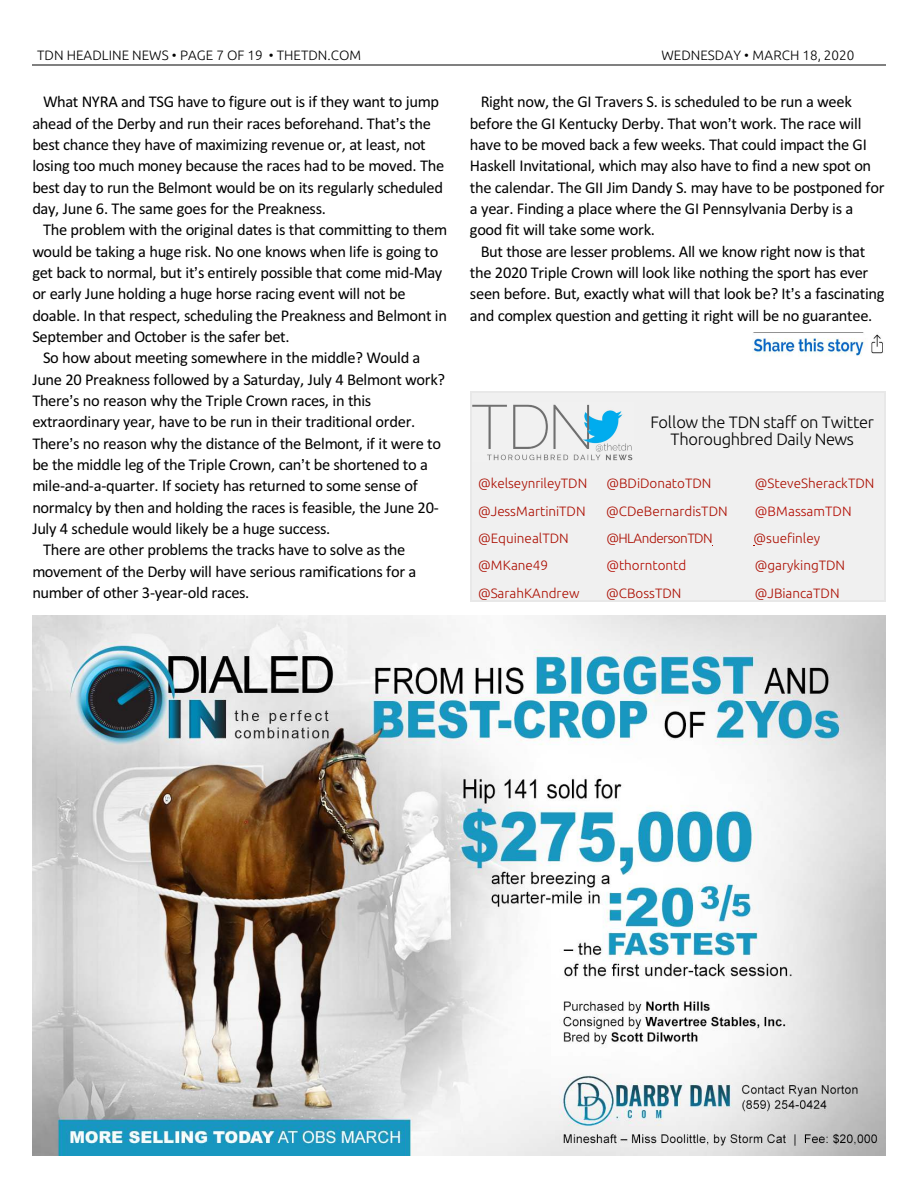
<style>
.page{position:relative;width:918px;height:1188px;background:#fff}
.page>*{position:absolute;margin:0;border:0;box-sizing:border-box;transform-origin:0 0}
.t1{font:16.5px/21.3px "Calibri";letter-spacing:-.02em;color:#000}
.t2{font:300 16.5px/17.7px "Ubuntu";letter-spacing:-.02em;color:#000;text-align:center}
.t3{font:300 13.5px "Ubuntu";color:#ab0d00}
.t4{font:300 13.5px "Ubuntu";color:#000}
.t5{font:300 13.5px "Ubuntu";color:#b30a00}
.t6{font:300 13.5px "Ubuntu";letter-spacing:-.04em;color:#ab0d00}
</style>
<div class="page">
<hr style="left:32px;top:64px;width:853px;height:1px;background:#808080">
<img style="left:32px;top:615px;width:854px;height:541px">
<img style="left:752px;top:332px;width:131px;height:24px">
<div style="left:470px;top:391px;width:416px;height:211px;background:#f0f0f0"></div>
<img style="left:472px;top:404px;width:161px;height:57px">
<hr style="left:470px;top:391px;width:1px;height:210px;background:#e8e8e8">
<hr style="left:884px;top:391px;width:2px;height:210px;background:#e8e8e8">
<hr style="left:470px;top:391px;width:415px;height:1px;background:#e8e8e8">
<hr style="left:470px;top:600px;width:415px;height:2px;background:#e8e8e8">
<p class="t4" style="left:37px;top:49px;width:325px">TDN HEADLINE NEWS • PAGE 7 OF 19 • THETDN.COM</p>
<p class="t4" style="left:662px;top:49px;width:194px">WEDNESDAY • MARCH 18, 2020</p>
<p class="t1" style="left:32px;top:93px;width:413px;text-indent:11px">What NYRA and TSG have to figure out is if they want to jump ahead of the Derby and run their races beforehand. That s the best chance they have of maximizing revenue or, at least, not losing too much money because the races had to be moved. The best day to run the Belmont would be on its regularly scheduled day, June 6. The same goes for the Preakness.</p>
<p class="t1" style="left:43px;top:221px;width:406px">The problem with the original dates is that committing to them</p>
<p class="t1" style="left:32px;top:242px;width:408px">would be taking a huge risk. No one knows when life is going to</p>
<p class="t1" style="left:32px;top:263px;width:412px">get back to normal, but it s entirely possible that come mid-May</p>
<p class="t1" style="left:32px;top:285px;width:375px">or early June holding a huge horse racing event will not be</p>
<p class="t1" style="left:32px;top:306px;width:416px">doable. In that respect, scheduling the Preakness and Belmont in</p>
<p class="t1" style="left:32px;top:327px;width:259px">September and October is the safer bet.</p>
<p class="t1" style="left:43px;top:349px;width:379px">So how about meeting somewhere in the middle? Would a</p>
<p class="t1" style="left:32px;top:370px;width:414px">June 20 Preakness followed by a Saturday, July 4 Belmont work?</p>
<p class="t1" style="left:32px;top:391px;width:340px">There s no reason why the Triple Crown races, in this</p>
<p class="t1" style="left:32px;top:413px;width:385px">extraordinary year, have to be run in their traditional order.</p>
<p class="t1" style="left:32px;top:434px;width:410px">There s no reason why the distance of the Belmont, if it were to</p>
<p class="t1" style="left:32px;top:455px;width:397px">be the middle leg of the Triple Crown, can t be shortened to a</p>
<p class="t1" style="left:32px;top:477px;width:387px">mile-and-a-quarter. If society has returned to some sense of</p>
<p class="t1" style="left:32px;top:498px;width:408px">normalcy by then and holding the races is feasible, the June 20-</p>
<p class="t1" style="left:32px;top:519px;width:299px">July 4 schedule would likely be a huge success.</p>
<p class="t1" style="left:43px;top:541px;width:364px">There are other problems the tracks have to solve as the</p>
<p class="t1" style="left:32px;top:562px;width:386px">movement of the Derby will have serious ramifications for a</p>
<p class="t1" style="left:32px;top:583px;width:219px">number of other 3-year-old races.</p>
<p class="t1" style="left:470px;top:93px;width:416px;text-indent:11px">Right now, the GI Travers S. is scheduled to be run a week before the GI Kentucky Derby. That won t work. The race will have to be moved back a few weeks. That could impact the GI Haskell Invitational, which may also have to find a new spot on the calendar. The GII Jim Dandy S. may have to be postponed for a year. Finding a place where the GI Pennsylvania Derby is a good fit will take some work.</p>
<p class="t1" style="left:470px;top:242px;width:416px;text-indent:11px">But those are lesser problems. All we know right now is that the 2020 Triple Crown will look like nothing the sport has ever seen before. But, exactly what will that look be? It s a fascinating and complex question and getting it right will be no guarantee.</p>
<p class="t2" style="left:650px;top:414px;width:225px">Follow the TDN staff on Twitter<br>Thoroughbred Daily News</p>
<p class="t3" style="left:478px;top:478px;width:111px">@kelseynrileyTDN</p>
<p class="t3" style="left:606px;top:478px;width:107px">@BDiDonatoTDN</p>
<p class="t3" style="left:755px;top:478px;width:121px">@SteveSherackTDN</p>
<p class="t3" style="left:478px;top:505px;width:109px">@JessMartiniTDN</p>
<p class="t3" style="left:606px;top:505px;width:123px">@CDeBernardisTDN</p>
<p class="t5" style="left:755px;top:505px;width:98px">@BMassamTDN</p>
<p class="t3" style="left:478px;top:532px;width:92px">@EquinealTDN</p>
<p class="t6" style="left:606px;top:532px;width:108px">@HLAndersonTDN</p>
<p class="t3" style="left:754px;top:532px;width:68px">@suefinley</p>
<p class="t3" style="left:478px;top:560px;width:72px">@MKane49</p>
<p class="t5" style="left:606px;top:560px;width:81px">@thorntontd</p>
<p class="t3" style="left:755px;top:560px;width:92px">@garykingTDN</p>
<p class="t3" style="left:478px;top:587px;width:103px">@SarahKAndrew</p>
<p class="t3" style="left:606px;top:587px;width:77px">@CBossTDN</p>
<p class="t3" style="left:755px;top:587px;width:86px">@JBiancaTDN</p>
</div>
